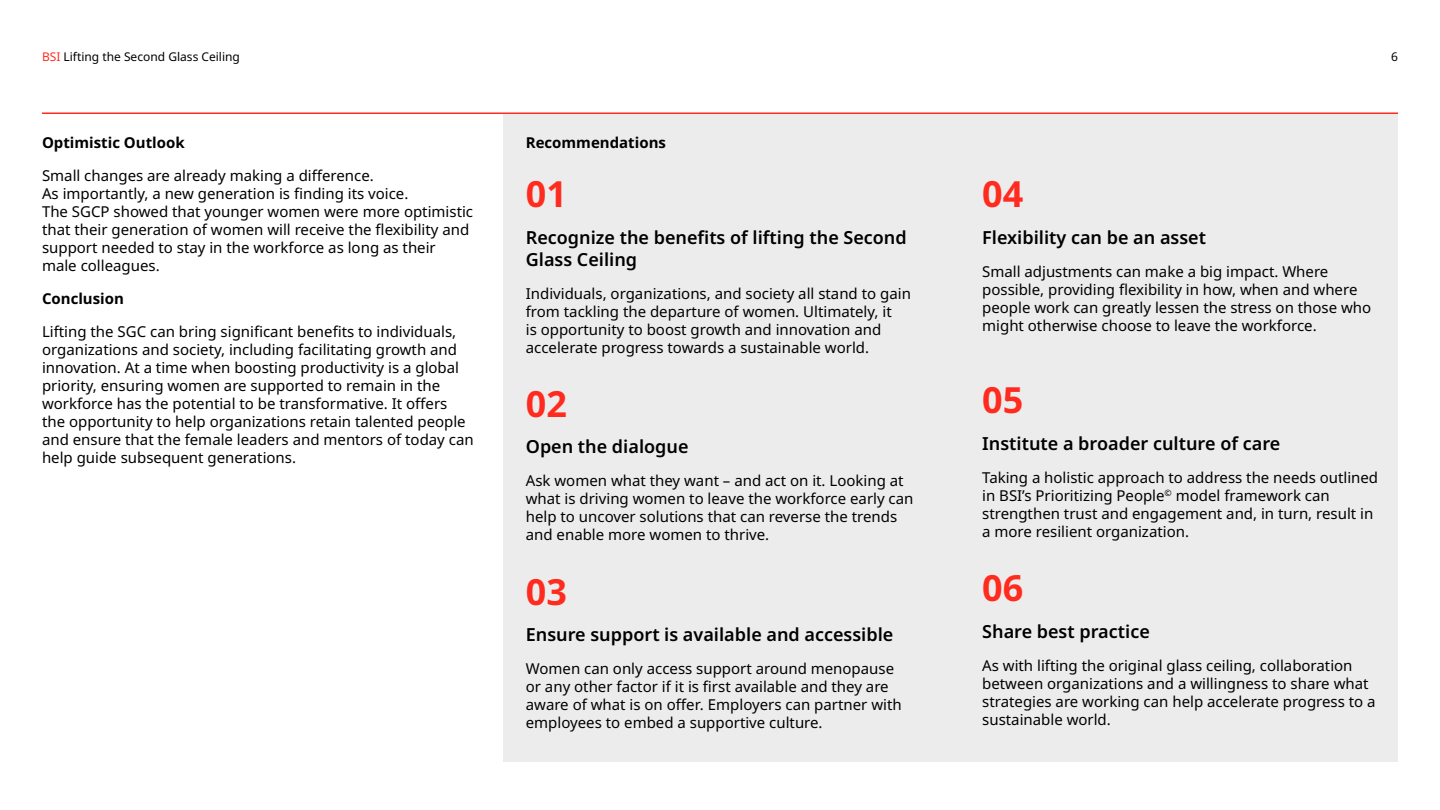
<style>
.page{position:relative;width:1440px;height:810px;background:#fff}
.page>*{position:absolute;margin:0;border:0;box-sizing:border-box;transform-origin:0 0}
.t1{font:700 36px "Noto Sans";color:#ff2b1f}
.t2{font:600 18px/21.6px "Noto Sans";color:#000}
.t3{font:15px/18px "Noto Sans";color:#000}
.t4{font:700 15px "Noto Sans";color:#000}
.t5{font:12px "Noto Sans";color:#000}
.s1{color:#ff2b1f}
</style>
<div class="page">
<div style="left:503px;top:114px;width:895px;height:648px;background:#ececec"></div>
<hr style="left:42px;top:113px;width:1356px;height:1px;background:#ff2b1f">
<p class="t5" style="left:42px;top:49px;width:199px"><span class="s1">BSI</span> Lifting the Second Glass Ceiling</p>
<p class="t5" style="left:1391px;top:49px;width:8px">6</p>
<p class="t4" style="left:42px;top:132px;width:144px">Optimistic Outlook</p>
<p class="t3" style="left:42px;top:167px;width:433px">Small changes are already making a difference.<br>As importantly, a new generation is finding its voice.<br>The SGCP showed that younger women were more optimistic that their generation of women will receive the flexibility and support needed to stay in the workforce as long as their male colleagues.</p>
<p class="t4" style="left:42px;top:288px;width:84px">Conclusion</p>
<p class="t3" style="left:42px;top:323px;width:433px">Lifting the SGC can bring significant benefits to individuals, organizations and society, including facilitating growth and innovation. At a time when boosting productivity is a global priority, ensuring women are supported to remain in the workforce has the potential to be transformative. It offers the opportunity to help organizations retain talented people and ensure that the female leaders and mentors of today can help guide subsequent generations.</p>
<p class="t4" style="left:526px;top:132px;width:142px">Recommendations</p>
<h1 class="t1" style="left:526px;top:169px;width:43px">01</h1>
<p class="t2" style="left:526px;top:227px;width:382px">Recognize the benefits of lifting the Second<br>Glass Ceiling</p>
<p class="t3" style="left:526px;top:285px;width:387px">Individuals, organizations, and society all stand to gain from tackling the departure of women. Ultimately, it<br>is opportunity to boost growth and innovation and accelerate progress towards a sustainable world.</p>
<h1 class="t1" style="left:526px;top:378px;width:43px">02</h1>
<p class="t2" style="left:526px;top:437px;width:164px">Open the dialogue</p>
<p class="t3" style="left:526px;top:472px;width:389px">Ask women what they want – and act on it. Looking at what is driving women to leave the workforce early can help to uncover solutions that can reverse the trends and enable more women to thrive.</p>
<h1 class="t1" style="left:526px;top:566px;width:43px">03</h1>
<p class="t2" style="left:526px;top:624px;width:369px">Ensure support is available and accessible</p>
<p class="t3" style="left:526px;top:660px;width:377px">Women can only access support around menopause or any other factor if it is first available and they are aware of what is on offer. Employers can partner with employees to embed a supportive culture.</p>
<h1 class="t1" style="left:982px;top:169px;width:43px">04</h1>
<p class="t2" style="left:982px;top:227px;width:225px">Flexibility can be an asset</p>
<p class="t3" style="left:982px;top:263px;width:391px">Small adjustments can make a big impact. Where possible, providing flexibility in how, when and where people work can greatly lessen the stress on those who might otherwise choose to leave the workforce.</p>
<h1 class="t1" style="left:982px;top:375px;width:43px">05</h1>
<p class="t2" style="left:982px;top:433px;width:300px">Institute a broader culture of care</p>
<p class="t3" style="left:982px;top:469px;width:398px">Taking a holistic approach to address the needs outlined in BSI’s Prioritizing People<sup>©</sup> model framework can strengthen trust and engagement and, in turn, result in a more resilient organization.</p>
<h1 class="t1" style="left:982px;top:563px;width:43px">06</h1>
<p class="t2" style="left:982px;top:621px;width:169px">Share best practice</p>
<p class="t3" style="left:982px;top:657px;width:395px">As with lifting the original glass ceiling, collaboration between organizations and a willingness to share what strategies are working can help accelerate progress to a sustainable world.</p>
</div>
